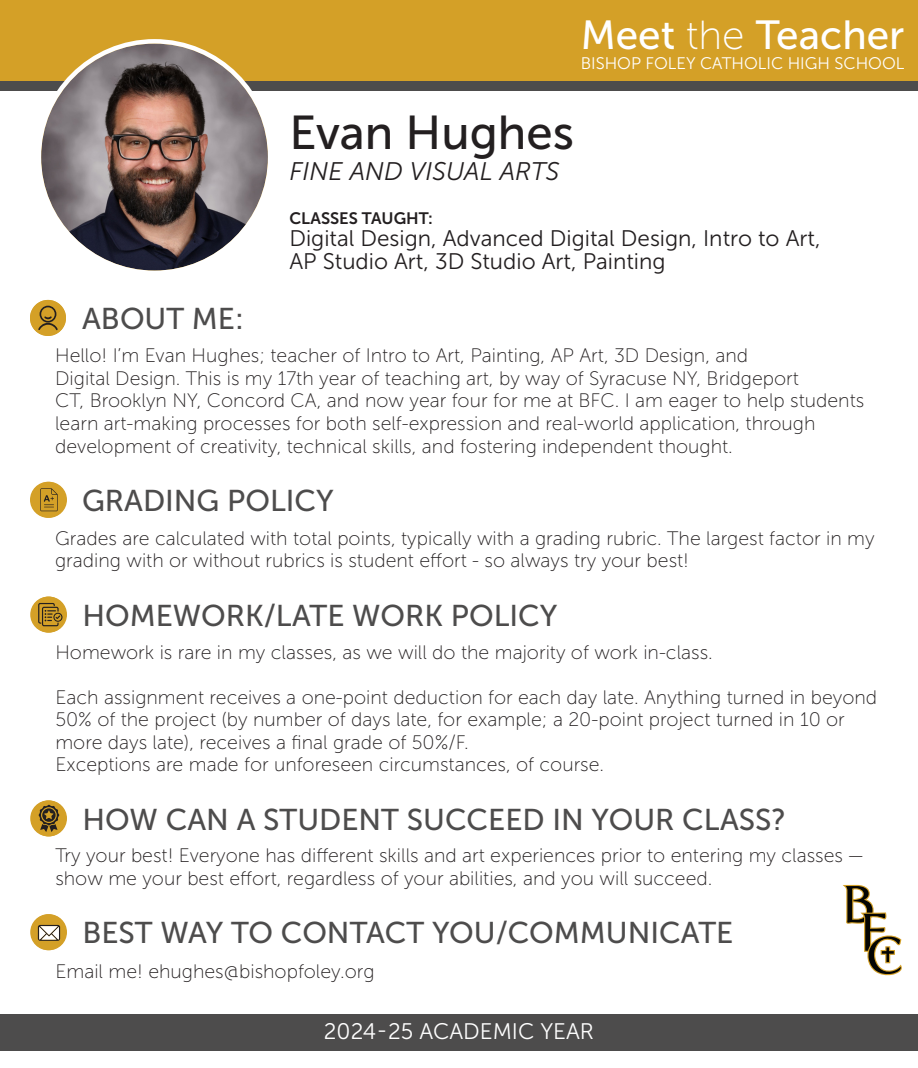
<style>
.page{position:relative;width:918px;height:1068px;background:#fff}
.page>*{position:absolute;margin:0;border:0;box-sizing:border-box;transform-origin:0 0}
.t1{font:47.4px "Museo Sans 500";color:#231f20}
.t2{font:40.5px "Museo Sans 500";color:#fff}
.t3{font:30px "Museo Sans 500";color:#4d4c4c}
.t4{font:italic 25.35px "Museo Sans 300";color:#231f20}
.t5{font:22.5px/22.5px "Museo Sans 300";color:#231f20}
.t6{font:22.5px "Museo Sans 300";color:#fff}
.t7{font:19.5px/22.5px "Museo Sans 100";color:#231f20}
.t8{font:16.8px "Museo Sans 300";color:#fff}
.t9{font:16.5px "Museo Sans 700";color:#231f20}
.s1{font-family:"Museo Sans 100"}
</style>
<div class="page">
<div style="left:0;top:0;width:918px;height:91px;background:#d4a027"></div>
<div style="left:0;top:81px;width:918px;height:10px;background:#4d4c4c"></div>
<div style="left:0;top:1013px;width:918px;height:36px;background:#4d4c4c"></div>
<svg style="left:39px;top:41px;width:231px;height:232px"></svg>
<img style="left:41px;top:44px;width:227px;height:226px;border-radius:113px">
<svg style="left:30px;top:481px;width:36px;height:36px"></svg>
<svg style="left:30px;top:596px;width:36px;height:36px"></svg>
<svg style="left:30px;top:800px;width:36px;height:36px"></svg>
<svg style="left:30px;top:913px;width:36px;height:36px"></svg>
<svg style="left:843px;top:884px;width:59px;height:90px"></svg>
<div style="left:30px;top:300px;width:36px;height:36px;background:#d4a027;border-radius:50%"></div>
<svg style="left:38px;top:305px;width:20px;height:25px"></svg>
<div style="left:31px;top:481px;width:36px;height:36px;background:#d4a027;border-radius:50%"></div>
<svg style="left:40px;top:488px;width:18px;height:23px"></svg>
<div style="left:31px;top:596px;width:36px;height:36px;background:#d4a027;border-radius:50%"></div>
<svg style="left:38px;top:602px;width:25px;height:24px"></svg>
<div style="left:31px;top:800px;width:36px;height:36px;background:#d4a027;border-radius:50%"></div>
<svg style="left:39px;top:804px;width:20px;height:27px"></svg>
<div style="left:31px;top:913px;width:36px;height:36px;background:#d4a027;border-radius:50%"></div>
<svg style="left:38px;top:924px;width:22px;height:16px"></svg>
<h2 class="t2" style="left:581px;top:13px;width:325px">Meet <span class="s1">the</span> Teacher</h2>
<p class="t8" style="left:581px;top:54px;width:325px">BISHOP FOLEY CATHOLIC HIGH SCHOOL</p>
<h1 class="t1" style="left:289px;top:107px;width:286px">Evan Hughes</h1>
<p class="t4" style="left:289px;top:158px;width:272px">FINE AND VISUAL ARTS</p>
<h3 class="t3" style="left:82px;top:302px;width:163px">ABOUT ME:</h3>
<p class="t9" style="left:289px;top:209px;width:145px">CLASSES TAUGHT:</p>
<p class="t5" style="left:289px;top:227px;width:533px">Digital Design, Advanced Digital Design, Intro to Art,<br>AP Studio Art, 3D Studio Art, Painting</p>
<p class="t7" style="left:55px;top:344px;width:811px">Hello! I’m Evan Hughes; teacher of Intro to Art, Painting, AP Art, 3D Design, and<br>Digital Design. This is my 17th year of teaching art, by way of Syracuse NY, Bridgeport<br>CT, Brooklyn NY, Concord CA, and now year four for me at BFC. I am eager to help students learn art-making processes for both self-expression and real-world application, through development of creativity, technical skills, and fostering independent thought.</p>
<h3 class="t3" style="left:82px;top:484px;width:253px">GRADING POLICY</h3>
<p class="t7" style="left:55px;top:527px;width:821px">Grades are calculated with total points, typically with a grading rubric. The largest factor in my grading with or without rubrics is student effort - so always try your best!</p>
<h3 class="t3" style="left:82px;top:599px;width:477px">HOMEWORK/LATE WORK POLICY</h3>
<p class="t7" style="left:55px;top:640px;width:659px">Homework is rare in my classes, as we will do the majority of work in-class.</p>
<p class="t7" style="left:55px;top:685px;width:823px">Each assignment receives a one-point deduction for each day late. Anything turned in beyond 50% of the project (by number of days late, for example; a 20-point project turned in 10 or more days late), receives a final grade of 50%/F.<br>Exceptions are made for unforeseen circumstances, of course.</p>
<h3 class="t3" style="left:82px;top:802px;width:705px">HOW CAN A STUDENT SUCCEED IN YOUR CLASS?</h3>
<p class="t7" style="left:55px;top:844px;width:809px">Try your best! Everyone has different skills and art experiences prior to entering my classes — show me your best effort, regardless of your abilities, and you will succeed.</p>
<h3 class="t3" style="left:82px;top:916px;width:652px">BEST WAY TO CONTACT YOU/COMMUNICATE</h3>
<p class="t7" style="left:55px;top:959px;width:321px">Email me! ehughes@bishopfoley.org</p>
<p class="t6" style="left:324px;top:1018px;width:272px">2024-25 ACADEMIC YEAR</p>
</div>
